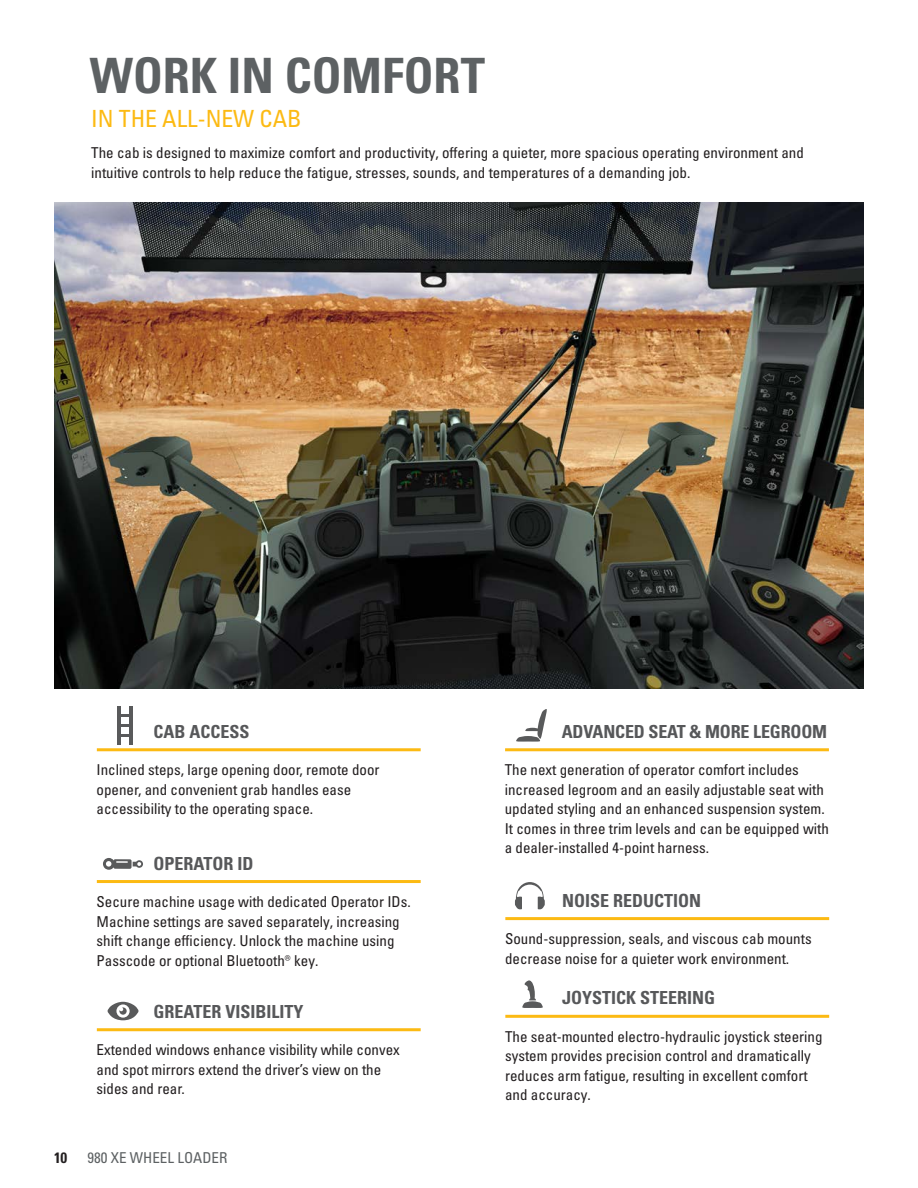
<style>
.page{position:relative;width:918px;height:1188px;background:#fff}
.page>*{position:absolute;margin:0;border:0;box-sizing:border-box;transform-origin:0 0}
.Headline_large_gray{font:48.75px "Univers LTCYR 67 Bold Cond";color:#5d6163}
.Subhead_small_yellow{font:condensed 23.7px "Univers LTCYR 57";color:#fcba13}
.Subhead_small_gray{font:18px "Univers LTCYR 67 Bold Cond";color:#57585a}
.Body_copy{font:condensed 15px/19.5px "Univers LTCYR 57";color:#231f20}
.t1{font:condensed 15px "Univers LTCYR 57";color:#5d6163}
.t2{font:15px "Univers LTCYR 67 Bold Cond";color:#231f20}
</style>
<div class="page">
<hr style="left:97px;top:748px;width:324px;height:3px;background:#fcba13">
<hr style="left:505px;top:748px;width:324px;height:3px;background:#fcba13">
<hr style="left:117px;top:706px;width:4px;height:38px;background:#595a5b">
<hr style="left:129px;top:706px;width:4px;height:38px;background:#595a5b">
<svg style="left:121px;top:734px;width:8px;height:2px"></svg>
<svg style="left:121px;top:714px;width:8px;height:3px"></svg>
<svg style="left:121px;top:724px;width:8px;height:2px"></svg>
<svg style="left:516px;top:709px;width:31px;height:33px"></svg>
<hr style="left:97px;top:1028px;width:324px;height:3px;background:#fcba13">
<svg style="left:108px;top:1002px;width:31px;height:18px"></svg>
<hr style="left:505px;top:917px;width:324px;height:3px;background:#fcba13">
<svg style="left:515px;top:882px;width:30px;height:27px"></svg>
<hr style="left:505px;top:1015px;width:324px;height:3px;background:#fcba13">
<svg style="left:522px;top:980px;width:21px;height:28px"></svg>
<hr style="left:97px;top:880px;width:324px;height:3px;background:#fcba13">
<svg style="left:103px;top:858px;width:40px;height:12px"></svg>
<img style="left:54px;top:202px;width:810px;height:486px">
<p class="Headline_large_gray" style="left:90px;top:46px;width:397px">WORK IN COMFORT</p>
<p class="Subhead_small_yellow" style="left:91px;top:103px;width:212px">IN THE ALL-NEW CAB</p>
<p class="Body_copy" style="left:91px;top:143px;width:714px">The cab is designed to maximize comfort and productivity, offering a quieter, more spacious operating environment and intuitive controls to help reduce the fatigue, stresses, sounds, and temperatures of a demanding job.</p>
<p class="Subhead_small_gray" style="left:154px;top:720px;width:98px">CAB ACCESS</p>
<p class="Body_copy" style="left:97px;top:760px;width:285px">Inclined steps, large opening door, remote door opener, and convenient grab handles ease accessibility to the operating space.</p>
<p class="Subhead_small_gray" style="left:154px;top:852px;width:101px">OPERATOR ID</p>
<p class="Body_copy" style="left:97px;top:892px;width:316px">Secure machine usage with dedicated Operator IDs.<br>Machine settings are saved separately, increasing shift change efficiency. Unlock the machine using Passcode or optional Bluetooth® key.</p>
<p class="Subhead_small_gray" style="left:154px;top:1000px;width:151px">GREATER VISIBILITY</p>
<p class="Body_copy" style="left:97px;top:1040px;width:305px">Extended windows enhance visibility while convex and spot mirrors extend the driver’s view on the sides and rear.</p>
<p class="t2" style="left:54px;top:1148px;width:15px">10</p>
<p class="t1" style="left:87px;top:1148px;width:141px">980 XE WHEEL LOADER</p>
<p class="Subhead_small_gray" style="left:562px;top:720px;width:267px">ADVANCED SEAT &amp; MORE LEGROOM</p>
<p class="Body_copy" style="left:505px;top:760px;width:326px">The next generation of operator comfort includes increased legroom and an easily adjustable seat with updated styling and an enhanced suspension system.<br>It comes in three trim levels and can be equipped with a dealer-installed 4-point harness.</p>
<p class="Subhead_small_gray" style="left:562px;top:889px;width:141px">NOISE REDUCTION</p>
<p class="Body_copy" style="left:505px;top:929px;width:308px">Sound-suppression, seals, and viscous cab mounts decrease noise for a quieter work environment.</p>
<p class="Subhead_small_gray" style="left:562px;top:987px;width:155px">JOYSTICK STEERING</p>
<p class="Body_copy" style="left:505px;top:1026px;width:319px">The seat-mounted electro-hydraulic joystick steering system provides precision control and dramatically reduces arm fatigue, resulting in excellent comfort and accuracy.</p>
</div>
